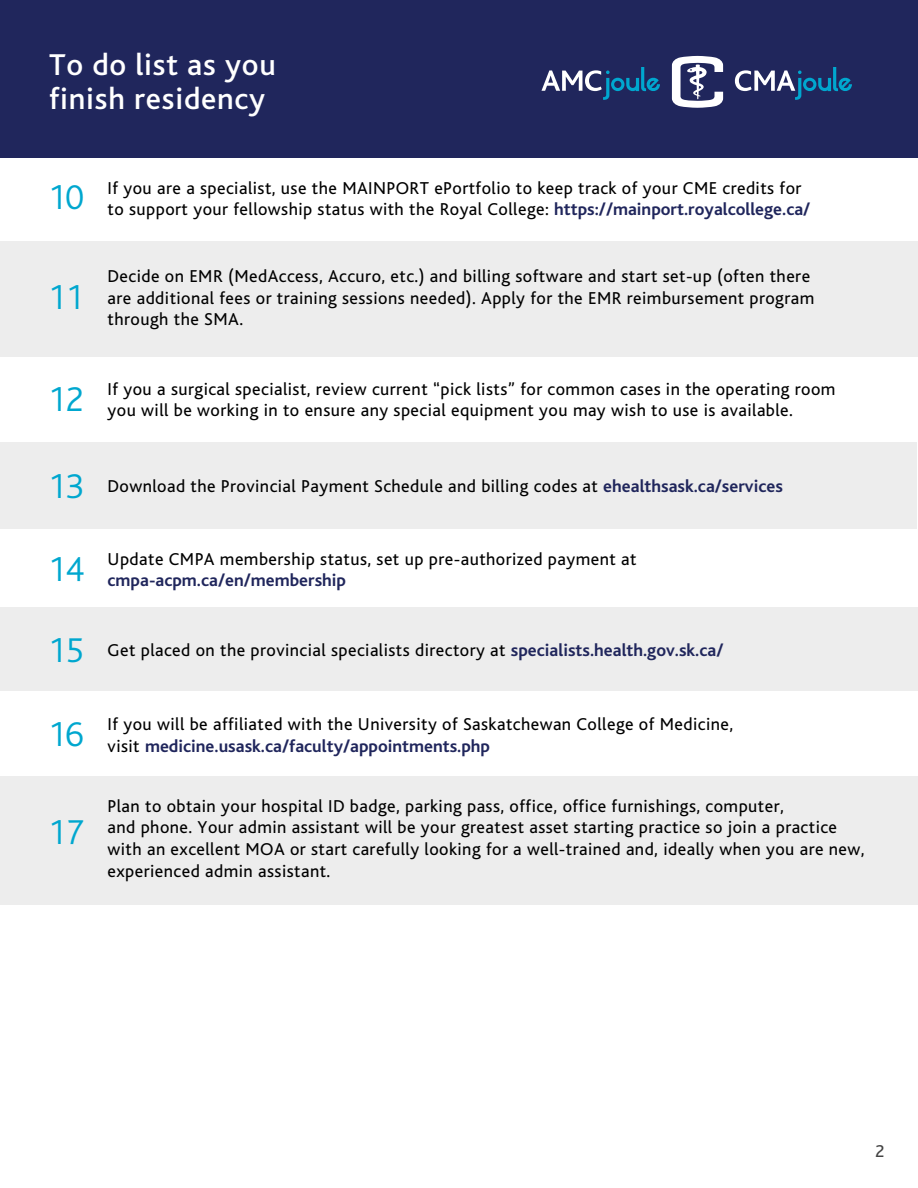
<style>
.page{position:relative;width:918px;height:1188px;background:#fff}
.page>*{position:absolute;margin:0;border:0;box-sizing:border-box;transform-origin:0 0}
.t1{font:300 36px "Bliss";letter-spacing:-.025em;color:#00a7cf}
.t2{font:500 31.5px/34.5px "Bliss";letter-spacing:.025em;color:#fff}
.t3{font:18px/21.6px "Bliss";letter-spacing:.025em;color:#000}
.t4{font:18px "Bliss";color:#444}
.s1{font-weight:300;font-size:36px;color:#00a7cf}
.s2{font-weight:700;color:#20265c}
</style>
<div class="page">
<div style="left:0;top:242px;width:918px;height:115px;background:#ededed"></div>
<div style="left:0;top:776px;width:918px;height:129px;background:#ededed"></div>
<div style="left:0;top:608px;width:918px;height:84px;background:#ededed"></div>
<div style="left:0;top:442px;width:916px;height:88px;background:#ededed"></div>
<div style="left:0;top:0;width:918px;height:158px;background:#20265c"></div>
<svg style="left:672px;top:56px;width:51px;height:52px"></svg>
<svg style="left:541px;top:67px;width:119px;height:33px"></svg>
<svg style="left:735px;top:67px;width:117px;height:33px"></svg>
<h2 class="t2" style="left:49px;top:48px;width:228px">To do list as you finish residency</h2>
<p class="t3" style="left:108px;top:177px;width:704px;text-indent:-60px"><span class="s1">10</span> If you are a specialist, use the MAINPORT ePortfolio to keep track of your CME credits for to support your fellowship status with the Royal College: <span class="s2">https://mainport.royalcollege.ca/</span></p>
<p class="t1" style="left:48px;top:279px;width:38px">11</p>
<p class="t3" style="left:108px;top:266px;width:708px">Decide on EMR (MedAccess, Accuro, etc.) and billing software and start set-up (often there are additional fees or training sessions needed). Apply for the EMR reimbursement program through the SMA.</p>
<p class="t1" style="left:48px;top:381px;width:38px">12</p>
<p class="t3" style="left:108px;top:378px;width:729px">If you a surgical specialist, review current “pick lists” for common cases in the operating room you will be working in to ensure any special equipment you may wish to use is available.</p>
<p class="t3" style="left:48px;top:476px;width:737px"><span class="s1">13</span> Download the Provincial Payment Schedule and billing codes at <span class="s2">ehealthsask.ca/services</span></p>
<p class="t1" style="left:48px;top:550px;width:38px">14</p>
<p class="t3" style="left:108px;top:548px;width:531px">Update CMPA membership status, set up pre-authorized payment at <span class="s2">cmpa-acpm.ca/en/membership</span></p>
<p class="t3" style="left:48px;top:640px;width:677px"><span class="s1">15</span> Get placed on the provincial specialists directory at <span class="s2">specialists.health.gov.sk.ca/</span></p>
<p class="t3" style="left:108px;top:714px;width:627px;text-indent:-60px"><span class="s1">16</span> If you will be affiliated with the University of Saskatchewan College of Medicine, visit <span class="s2">medicine.usask.ca/faculty/appointments.php</span></p>
<p class="t1" style="left:48px;top:813px;width:38px">17</p>
<p class="t3" style="left:108px;top:795px;width:759px">Plan to obtain your hospital ID badge, parking pass, office, office furnishings, computer,<br>and phone. Your admin assistant will be your greatest asset starting practice so join a practice with an excellent MOA or start carefully looking for a well-trained and, ideally when you are new, experienced admin assistant.</p>
<p class="t4" style="left:875px;top:1142px;width:11px">2</p>
</div>
